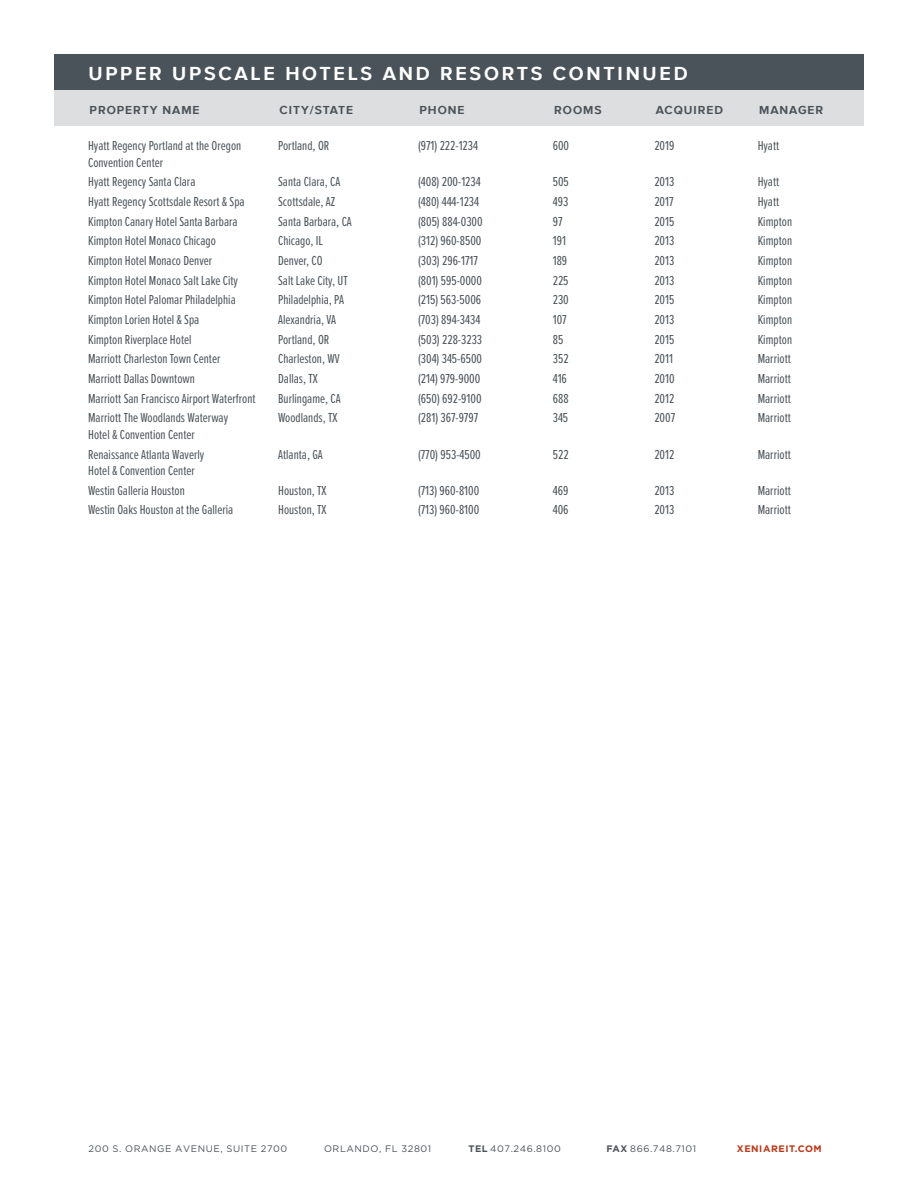
<style>
.page{position:relative;width:918px;height:1188px;background:#fff}
.page>*{position:absolute;margin:0;border:0;box-sizing:border-box;transform-origin:0 0}
.t1{font:700 19.5px "Proxima Nova";letter-spacing:.14em;color:#fff}
.Table_Text{font:13.5px/16.5px "Proxima Nova Ex Cn";color:#4a5359}
.t2{font:700 12px "Proxima Nova";letter-spacing:.08em;color:#4a5359}
.t3{font:9.45px "Gotham";letter-spacing:.06em;color:#4a5359}
.t4{font:700 9.45px "Gotham";letter-spacing:.06em;color:#bb3715}
.s1{font-weight:700}
</style>
<div class="page">
<div style="left:54px;top:54px;width:810px;height:36px;background:#4a5359"></div>
<div style="left:54px;top:90px;width:810px;height:36px;background:#dddee0"></div>
<p class="t1" style="left:88px;top:62px;width:601px">UPPER UPSCALE HOTELS AND RESORTS CONTINUED</p>
<p class="t2" style="left:90px;top:103px;width:111px">PROPERTY NAME</p>
<p class="t2" style="left:280px;top:103px;width:75px">CITY/STATE</p>
<p class="t2" style="left:420px;top:103px;width:47px">PHONE</p>
<p class="t2" style="left:554px;top:103px;width:49px">ROOMS</p>
<p class="t2" style="left:656px;top:103px;width:69px">ACQUIRED</p>
<p class="t2" style="left:759px;top:103px;width:66px">MANAGER</p>
<p class="Table_Text" style="left:88px;top:137px;width:155px">Hyatt Regency Portland at the Oregon<br>Convention Center</p>
<p class="Table_Text" style="left:278px;top:137px;width:53px">Portland, OR</p>
<p class="Table_Text" style="left:418px;top:137px;width:62px">(971) 222-1234</p>
<p class="Table_Text" style="left:553px;top:137px;width:18px">600</p>
<p class="Table_Text" style="left:654px;top:137px;width:22px">2019</p>
<p class="Table_Text" style="left:758px;top:137px;width:23px">Hyatt</p>
<p class="Table_Text" style="left:88px;top:173px;width:109px">Hyatt Regency Santa Clara</p>
<p class="Table_Text" style="left:278px;top:173px;width:64px">Santa Clara, CA</p>
<p class="Table_Text" style="left:418px;top:173px;width:64px">(408) 200-1234</p>
<p class="Table_Text" style="left:553px;top:173px;width:18px">505</p>
<p class="Table_Text" style="left:654px;top:173px;width:22px">2013</p>
<p class="Table_Text" style="left:758px;top:173px;width:23px">Hyatt</p>
<p class="Table_Text" style="left:88px;top:193px;width:158px">Hyatt Regency Scottsdale Resort &amp; Spa</p>
<p class="Table_Text" style="left:278px;top:193px;width:59px">Scottsdale, AZ</p>
<p class="Table_Text" style="left:418px;top:193px;width:63px">(480) 444-1234</p>
<p class="Table_Text" style="left:553px;top:193px;width:17px">493</p>
<p class="Table_Text" style="left:654px;top:193px;width:21px">2017</p>
<p class="Table_Text" style="left:758px;top:193px;width:23px">Hyatt</p>
<p class="Table_Text" style="left:88px;top:212px;width:151px">Kimpton Canary Hotel Santa Barbara</p>
<p class="Table_Text" style="left:278px;top:212px;width:75px">Santa Barbara, CA</p>
<p class="Table_Text" style="left:418px;top:212px;width:66px">(805) 884-0300</p>
<p class="Table_Text" style="left:553px;top:212px;width:11px">97</p>
<p class="Table_Text" style="left:654px;top:212px;width:22px">2015</p>
<p class="Table_Text" style="left:758px;top:212px;width:36px">Kimpton</p>
<p class="Table_Text" style="left:88px;top:232px;width:129px">Kimpton Hotel Monaco Chicago</p>
<p class="Table_Text" style="left:278px;top:232px;width:46px">Chicago, IL</p>
<p class="Table_Text" style="left:418px;top:232px;width:65px">(312) 960-8500</p>
<p class="Table_Text" style="left:553px;top:232px;width:15px">191</p>
<p class="Table_Text" style="left:654px;top:232px;width:22px">2013</p>
<p class="Table_Text" style="left:758px;top:232px;width:36px">Kimpton</p>
<p class="Table_Text" style="left:88px;top:252px;width:126px">Kimpton Hotel Monaco Denver</p>
<p class="Table_Text" style="left:278px;top:252px;width:46px">Denver, CO</p>
<p class="Table_Text" style="left:418px;top:252px;width:61px">(303) 296-1717</p>
<p class="Table_Text" style="left:553px;top:252px;width:16px">189</p>
<p class="Table_Text" style="left:654px;top:252px;width:22px">2013</p>
<p class="Table_Text" style="left:758px;top:252px;width:36px">Kimpton</p>
<p class="Table_Text" style="left:88px;top:271px;width:151px">Kimpton Hotel Monaco Salt Lake City</p>
<p class="Table_Text" style="left:278px;top:271px;width:71px">Salt Lake City, UT</p>
<p class="Table_Text" style="left:418px;top:271px;width:66px">(801) 595-0000</p>
<p class="Table_Text" style="left:553px;top:271px;width:17px">225</p>
<p class="Table_Text" style="left:654px;top:271px;width:22px">2013</p>
<p class="Table_Text" style="left:758px;top:271px;width:36px">Kimpton</p>
<p class="Table_Text" style="left:88px;top:291px;width:149px">Kimpton Hotel Palomar Philadelphia</p>
<p class="Table_Text" style="left:278px;top:291px;width:67px">Philadelphia, PA</p>
<p class="Table_Text" style="left:418px;top:291px;width:65px">(215) 563-5006</p>
<p class="Table_Text" style="left:553px;top:291px;width:18px">230</p>
<p class="Table_Text" style="left:654px;top:291px;width:22px">2015</p>
<p class="Table_Text" style="left:758px;top:291px;width:36px">Kimpton</p>
<p class="Table_Text" style="left:88px;top:311px;width:113px">Kimpton Lorien Hotel &amp; Spa</p>
<p class="Table_Text" style="left:278px;top:311px;width:60px">Alexandria, VA</p>
<p class="Table_Text" style="left:418px;top:311px;width:64px">(703) 894-3434</p>
<p class="Table_Text" style="left:553px;top:311px;width:15px">107</p>
<p class="Table_Text" style="left:654px;top:311px;width:22px">2013</p>
<p class="Table_Text" style="left:758px;top:311px;width:36px">Kimpton</p>
<p class="Table_Text" style="left:88px;top:330px;width:105px">Kimpton Riverplace Hotel</p>
<p class="Table_Text" style="left:278px;top:330px;width:53px">Portland, OR</p>
<p class="Table_Text" style="left:418px;top:330px;width:66px">(503) 228-3233</p>
<p class="Table_Text" style="left:553px;top:330px;width:12px">85</p>
<p class="Table_Text" style="left:654px;top:330px;width:22px">2015</p>
<p class="Table_Text" style="left:758px;top:330px;width:36px">Kimpton</p>
<p class="Table_Text" style="left:88px;top:350px;width:134px">Marriott Charleston Town Center</p>
<p class="Table_Text" style="left:278px;top:350px;width:63px">Charleston, WV</p>
<p class="Table_Text" style="left:418px;top:350px;width:66px">(304) 345-6500</p>
<p class="Table_Text" style="left:553px;top:350px;width:17px">352</p>
<p class="Table_Text" style="left:654px;top:350px;width:20px">2011</p>
<p class="Table_Text" style="left:758px;top:350px;width:35px">Marriott</p>
<p class="Table_Text" style="left:88px;top:370px;width:108px">Marriott Dallas Downtown</p>
<p class="Table_Text" style="left:278px;top:370px;width:41px">Dallas, TX</p>
<p class="Table_Text" style="left:418px;top:370px;width:64px">(214) 979-9000</p>
<p class="Table_Text" style="left:553px;top:370px;width:16px">416</p>
<p class="Table_Text" style="left:654px;top:370px;width:22px">2010</p>
<p class="Table_Text" style="left:758px;top:370px;width:35px">Marriott</p>
<p class="Table_Text" style="left:88px;top:389px;width:169px">Marriott San Francisco Airport Waterfront</p>
<p class="Table_Text" style="left:278px;top:389px;width:64px">Burlingame, CA</p>
<p class="Table_Text" style="left:418px;top:389px;width:65px">(650) 692-9100</p>
<p class="Table_Text" style="left:553px;top:389px;width:17px">688</p>
<p class="Table_Text" style="left:654px;top:389px;width:22px">2012</p>
<p class="Table_Text" style="left:758px;top:389px;width:35px">Marriott</p>
<p class="Table_Text" style="left:88px;top:409px;width:142px">Marriott The Woodlands Waterway<br>Hotel &amp; Convention Center</p>
<p class="Table_Text" style="left:278px;top:409px;width:61px">Woodlands, TX</p>
<p class="Table_Text" style="left:418px;top:409px;width:62px">(281) 367-9797</p>
<p class="Table_Text" style="left:553px;top:409px;width:17px">345</p>
<p class="Table_Text" style="left:654px;top:409px;width:22px">2007</p>
<p class="Table_Text" style="left:758px;top:409px;width:35px">Marriott</p>
<p class="Table_Text" style="left:88px;top:445px;width:118px">Renaissance Atlanta Waverly<br>Hotel &amp; Convention Center</p>
<p class="Table_Text" style="left:278px;top:445px;width:46px">Atlanta, GA</p>
<p class="Table_Text" style="left:418px;top:445px;width:64px">(770) 953-4500</p>
<p class="Table_Text" style="left:553px;top:445px;width:17px">522</p>
<p class="Table_Text" style="left:654px;top:445px;width:22px">2012</p>
<p class="Table_Text" style="left:758px;top:445px;width:35px">Marriott</p>
<p class="Table_Text" style="left:88px;top:481px;width:98px">Westin Galleria Houston</p>
<p class="Table_Text" style="left:278px;top:481px;width:50px">Houston, TX</p>
<p class="Table_Text" style="left:418px;top:481px;width:63px">(713) 960-8100</p>
<p class="Table_Text" style="left:553px;top:481px;width:17px">469</p>
<p class="Table_Text" style="left:654px;top:481px;width:22px">2013</p>
<p class="Table_Text" style="left:758px;top:481px;width:35px">Marriott</p>
<p class="Table_Text" style="left:88px;top:501px;width:147px">Westin Oaks Houston at the Galleria</p>
<p class="Table_Text" style="left:278px;top:501px;width:50px">Houston, TX</p>
<p class="Table_Text" style="left:418px;top:501px;width:63px">(713) 960-8100</p>
<p class="Table_Text" style="left:553px;top:501px;width:17px">406</p>
<p class="Table_Text" style="left:654px;top:501px;width:22px">2013</p>
<p class="Table_Text" style="left:758px;top:501px;width:35px">Marriott</p>
<p class="t3" style="left:88px;top:1143px;width:200px">200 S. ORANGE AVENUE, SUITE 2700</p>
<p class="t3" style="left:324px;top:1143px;width:109px">ORLANDO, FL 32801</p>
<p class="t3" style="left:468px;top:1143px;width:94px"><span class="s1">TEL</span> 407.246.8100</p>
<p class="t3" style="left:607px;top:1143px;width:91px"><span class="s1">FAX</span> 866.748.7101</p>
<p class="t4" style="left:737px;top:1143px;width:86px">XENIAREIT.COM</p>
</div>
